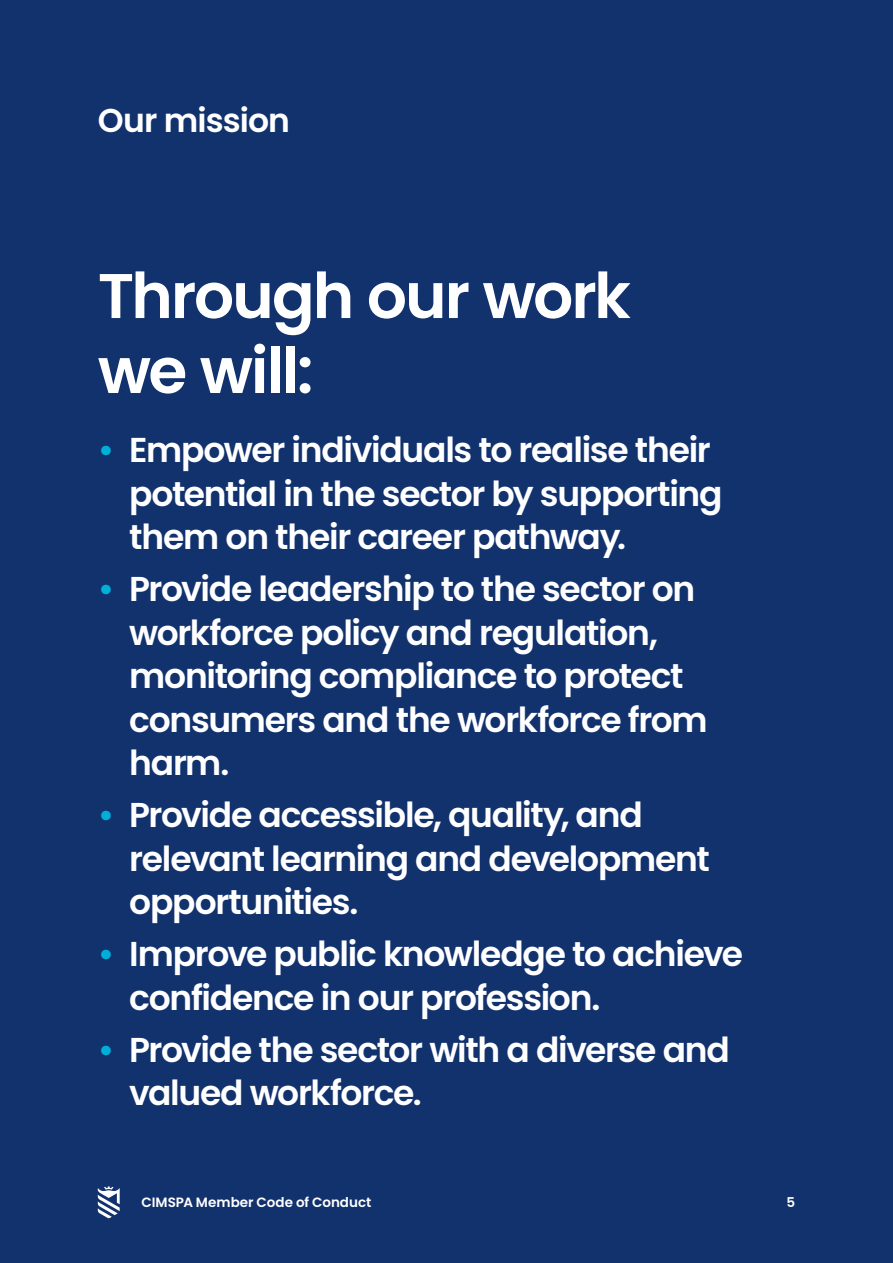
<style>
.page{position:relative;width:893px;height:1263px;background:#12326e}
.page>*{position:absolute;margin:0;border:0;box-sizing:border-box;transform-origin:0 0}
.t1{font:600 63px/75px "Poppins";letter-spacing:-.03em;color:#fff}
.t2{font:600 34.5px/43.5px "Poppins";letter-spacing:-.035em;color:#fff}
.t3{font:600 33px "Poppins";letter-spacing:-.03em;color:#fff}
.t4{font:600 13.5px "Poppins";color:#fff}
.s1{color:#00afd7}
</style>
<div class="page">
<svg style="left:98px;top:1186px;width:22px;height:32px"></svg>
<h2 class="t3" style="left:98px;top:102px;width:194px">Our mission</h2>
<p class="t1" style="left:98px;top:259px;width:535px">Through our work we will:</p>
<p class="t2" style="left:129px;top:428px;width:595px;text-indent:-32px"><span class="s1">•</span> Empower individuals to realise their potential in the sector by supporting them on their career pathway.</p>
<p class="t2" style="left:129px;top:567px;width:580px;text-indent:-32px"><span class="s1">•</span> Provide leadership to the sector on workforce policy and regulation, monitoring compliance to protect consumers and the workforce from harm.</p>
<p class="t2" style="left:129px;top:793px;width:582px;text-indent:-32px"><span class="s1">•</span> Provide accessible, quality, and relevant learning and development opportunities.</p>
<p class="t2" style="left:129px;top:932px;width:615px;text-indent:-32px"><span class="s1">•</span> Improve public knowledge to achieve confidence in our profession.</p>
<p class="t2" style="left:129px;top:1028px;width:602px;text-indent:-32px"><span class="s1">•</span> Provide the sector with a diverse and valued workforce.</p>
<p class="t4" style="left:141px;top:1194px;width:231px">CIMSPA Member Code of Conduct</p>
<p class="t4" style="left:786px;top:1194px;width:10px">5</p>
</div>
